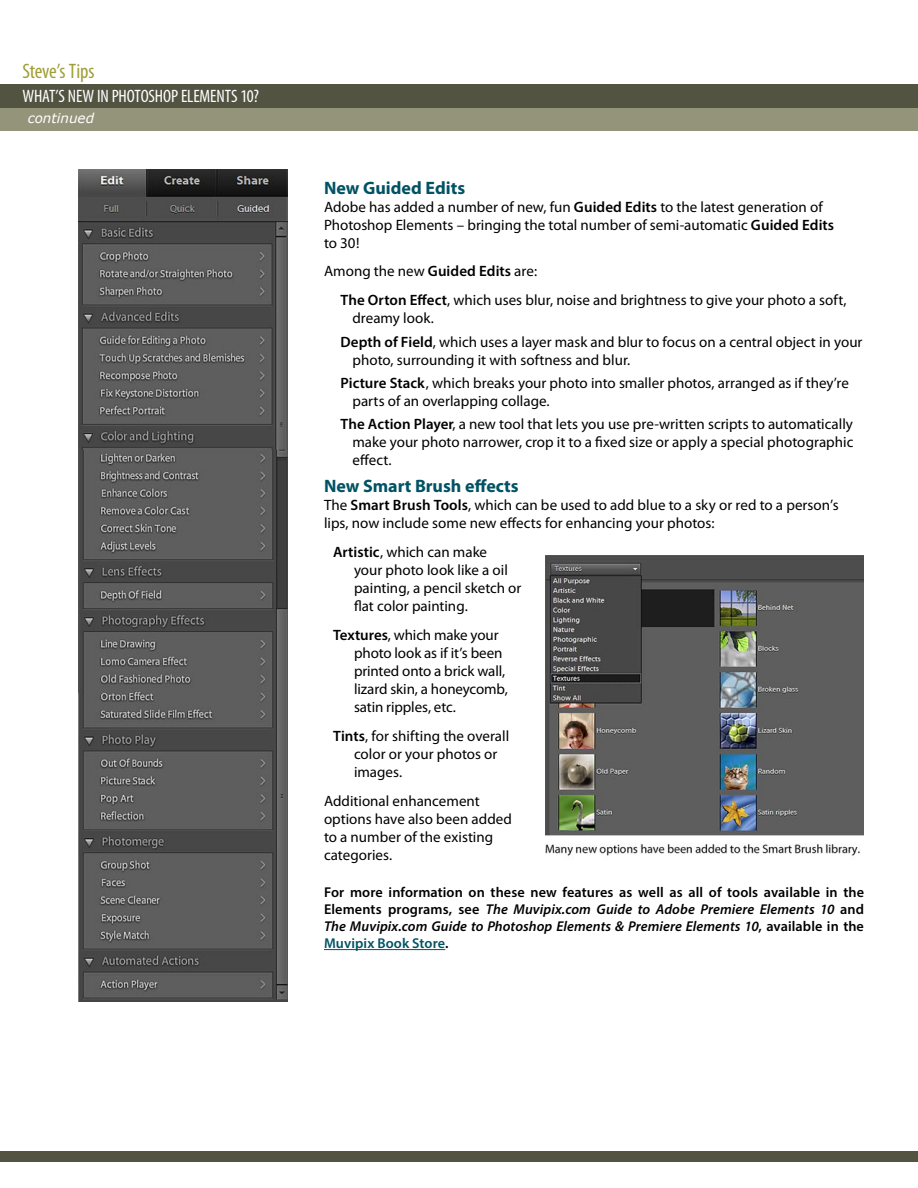
<style>
.page{position:relative;width:918px;height:1188px;background:#fff}
.page>*{position:absolute;margin:0;border:0;box-sizing:border-box;transform-origin:0 0}
.t1{font:condensed 21px "Myriad Pro";letter-spacing:-.005em;color:#a09e37}
.sub-subhead{font:700 18px "Myriad Pro";color:#005264}
.t2{font:condensed 18px "Myriad Pro";letter-spacing:-.01em;color:#fff}
.Bullet_body{font:15px/18px "Myriad Pro";color:#000}
.Body_text{font:15px/18px "Myriad Pro";color:#000}
.Bullets{font:15px/18px "Myriad Pro";letter-spacing:-.005em;color:#000}
.Body_text-2{font:600 14.25px/17.1px "Myriad Pro";letter-spacing:.005em;color:#000;text-align:justify}
.t3{font:italic 13.5px "Verdana";color:#fff}
.s1{font-weight:600}
.s2{font-style:italic}
.s3{color:#005264}
</style>
<div class="page">
<div style="left:0;top:1152px;width:918px;height:10px;background:#535342"></div>
<div style="left:0;top:108px;width:918px;height:23px;background:#94947a"></div>
<div style="left:0;top:84px;width:918px;height:24px;background:#535342"></div>
<img style="left:78px;top:170px;width:210px;height:831px">
<hr style="left:324px;top:949px;width:121px;height:1px;background:#005264">
<img style="left:545px;top:555px;width:319px;height:301px">
<p class="t1" style="left:23px;top:58px;width:74px">Steve’s Tips</p>
<p class="t3" style="left:28px;top:109px;width:68px">continued</p>
<p class="t2" style="left:22px;top:85px;width:238px">WHAT’S NEW IN PHOTOSHOP ELEMENTS 10?</p>
<p class="sub-subhead" style="left:324px;top:176px;width:143px">New Guided Edits</p>
<p class="Body_text" style="left:324px;top:197px;width:512px">Adobe has added a number of new, fun <span class="s1">Guided Edits</span> to the latest generation of<br>Photoshop Elements – bringing the total number of semi-automatic <span class="s1">Guided Edits </span>to 30!</p>
<p class="Body_text" style="left:324px;top:262px;width:215px">Among the new <span class="s1">Guided Edits</span> are:</p>
<p class="Bullet_body" style="left:352px;top:291px;width:496px;text-indent:-12px"><span class="s1">The Orton Effect</span>, which uses blur, noise and brightness to give your photo a soft, dreamy look.</p>
<p class="Bullet_body" style="left:352px;top:332px;width:512px;text-indent:-12px"><span class="s1">Depth of Field</span>, which uses a layer mask and blur to focus on a central object in your photo, surrounding it with softness and blur.</p>
<p class="Bullet_body" style="left:352px;top:374px;width:498px;text-indent:-12px"><span class="s1">Picture Stack</span>, which breaks your photo into smaller photos, arranged as if they’re parts of an overlapping collage.</p>
<p class="Bullet_body" style="left:352px;top:415px;width:502px;text-align:justify;text-indent:-12px"><span class="s1">The Action Player</span>, a new tool that lets you use pre-written scripts to automatically make your photo narrower, crop it to a fixed size or apply a special photographic effect.</p>
<p class="sub-subhead" style="left:324px;top:474px;width:196px">New Smart Brush effects</p>
<p class="Body_text" style="left:324px;top:496px;width:516px">The <span class="s1">Smart Brush Tools</span>, which can be used to add blue to a sky or red to a person’s lips, now include some new effects for enhancing your photos:</p>
<p class="Bullets" style="left:354px;top:543px;width:169px;text-indent:-21px"><span class="s1">Artistic</span>, which can make<br>your photo look like a oil painting, a pencil sketch or flat color painting.</p>
<p class="Bullets" style="left:354px;top:626px;width:155px;text-indent:-21px"><span class="s1">Textures</span>, which make your photo look as if it’s been printed onto a brick wall, lizard skin, a honeycomb, satin ripples, etc.</p>
<p class="Bullets" style="left:354px;top:726px;width:157px;text-indent:-21px"><span class="s1">Tints</span>, for shifting the overall color or your photos or images.</p>
<p class="Body_text" style="left:324px;top:791px;width:190px">Additional enhancement options have also been added to a number of the existing categories.</p>
<p class="Body_text-2" style="left:324px;top:883px;width:542px">For more information on these new features as well as all of tools available in the Elements programs, see <span class="s2">The Muvipix.com Guide to Adobe Premiere Elements 10</span> and <span class="s2">The Muvipix.com Guide to Photoshop Elements &amp; Premiere Elements 10</span>, available in the <span class="s3">Muvipix Book Store</span>.</p>
</div>
